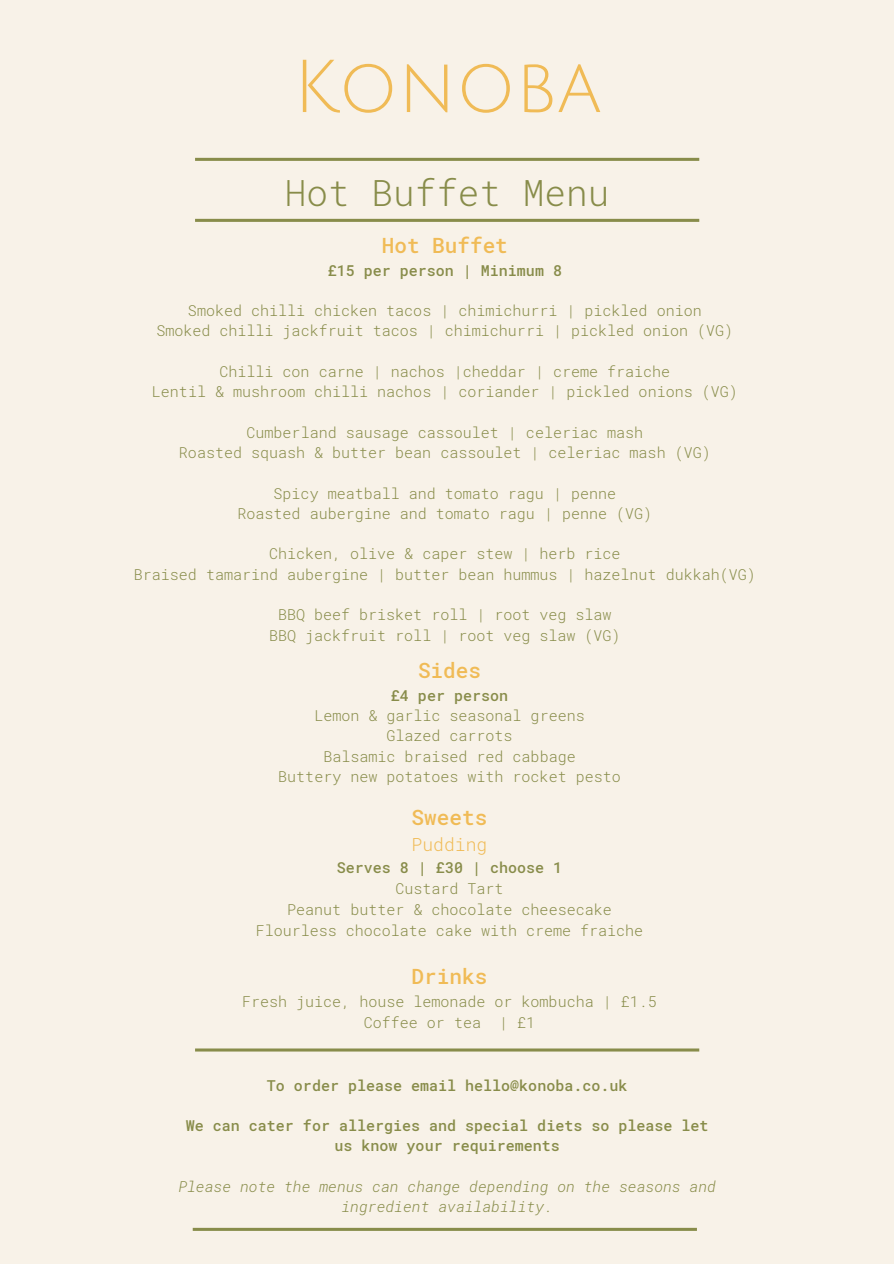
<style>
.page{position:relative;width:894px;height:1264px;background:#fff}
.page>*{position:absolute;margin:0;border:0;box-sizing:border-box;transform-origin:0 0}
.t1{font:73.05px "Julius Sans One";color:#f0bb56}
.t2{font:300 36px "Roboto Mono";color:#888c4a}
.t3{font:500 21px "Roboto Mono";color:#f0bb56}
.t4{font:300 18px "Roboto Mono";color:#f0bb56}
.t5{font:300 15px "Roboto Mono";color:#888c4a}
.t6{font:500 15px/20.2px "Roboto Mono";color:#888c4a;text-align:center}
.t7{font:italic 300 15px/20.2px "Roboto Mono";color:#888c4a;text-align:center}
</style>
<div class="page">
<div style="left:0;top:0;width:893px;height:1263px;background:#f8f2e8"></div>
<svg style="left:195px;top:1048px;width:504px;height:3px"></svg>
<svg style="left:195px;top:219px;width:504px;height:3px"></svg>
<svg style="left:193px;top:1227px;width:503px;height:3px"></svg>
<svg style="left:195px;top:158px;width:504px;height:3px"></svg>
<p class="t1" style="left:293px;top:49px;width:309px">Konoba</p>
<p class="t2" style="left:285px;top:169px;width:326px">Hot Buffet Menu</p>
<p class="t3" style="left:381px;top:231px;width:128px">Hot Buffet</p>
<p class="t6" style="left:327px;top:260px;width:236px">£15 per person | Minimum 8</p>
<p class="t5" style="left:188px;top:300px;width:515px">Smoked chilli chicken tacos | chimichurri | pickled onion</p>
<p class="t5" style="left:156px;top:321px;width:578px">Smoked chilli jackfruit tacos | chimichurri | pickled onion (VG)</p>
<p class="t5" style="left:219px;top:361px;width:452px">Chilli con carne | nachos |cheddar | creme fraiche</p>
<p class="t5" style="left:152px;top:381px;width:587px">Lentil &amp; mushroom chilli nachos | coriander | pickled onions (VG)</p>
<p class="t5" style="left:246px;top:422px;width:398px">Cumberland sausage cassoulet | celeriac mash</p>
<p class="t5" style="left:179px;top:442px;width:533px">Roasted squash &amp; butter bean cassoulet | celeriac mash (VG)</p>
<p class="t5" style="left:273px;top:483px;width:344px">Spicy meatball and tomato ragu | penne</p>
<p class="t5" style="left:237px;top:503px;width:416px">Roasted aubergine and tomato ragu | penne (VG)</p>
<p class="t5" style="left:269px;top:544px;width:353px">Chicken, olive &amp; caper stew | herb rice</p>
<p class="t5" style="left:134px;top:564px;width:623px">Braised tamarind aubergine | butter bean hummus | hazelnut dukkah(VG)</p>
<p class="t5" style="left:278px;top:604px;width:335px">BBQ beef brisket roll | root veg slaw</p>
<p class="t5" style="left:269px;top:625px;width:353px">BBQ jackfruit roll | root veg slaw (VG)</p>
<p class="t3" style="left:418px;top:656px;width:65px">Sides</p>
<p class="t6" style="left:391px;top:684px;width:119px">£4 per person</p>
<p class="t5" style="left:314px;top:705px;width:272px">Lemon &amp; garlic seasonal greens</p>
<p class="t5" style="left:386px;top:725px;width:128px">Glazed carrots</p>
<p class="t5" style="left:323px;top:745px;width:254px">Balsamic braised red cabbage</p>
<p class="t5" style="left:278px;top:766px;width:344px">Buttery new potatoes with rocket pesto</p>
<p class="t3" style="left:411px;top:803px;width:77px">Sweets</p>
<p class="t4" style="left:411px;top:832px;width:77px">Pudding</p>
<p class="t6" style="left:337px;top:857px;width:227px">Serves 8 | £30 | choose 1</p>
<p class="t5" style="left:395px;top:878px;width:110px">Custard Tart</p>
<p class="t5" style="left:287px;top:899px;width:326px">Peanut butter &amp; chocolate cheesecake</p>
<p class="t5" style="left:255px;top:920px;width:389px">Flourless chocolate cake with creme fraiche</p>
<p class="t3" style="left:411px;top:962px;width:77px">Drinks</p>
<p class="t5" style="left:242px;top:991px;width:416px">Fresh juice, house lemonade or kombucha | £1.5</p>
<p class="t5" style="left:364px;top:1012px;width:173px">Coffee or tea | £1</p>
<p class="t6" style="left:267px;top:1074px;width:362px">To order please email hello@konoba.co.uk</p>
<p class="t6" style="left:186px;top:1115px;width:524px">We can cater for allergies and special diets so please let us know your requirements</p>
<p class="t7" style="left:178px;top:1175px;width:539px">Please note the menus can change depending on the seasons and ingredient availability.</p>
</div>
